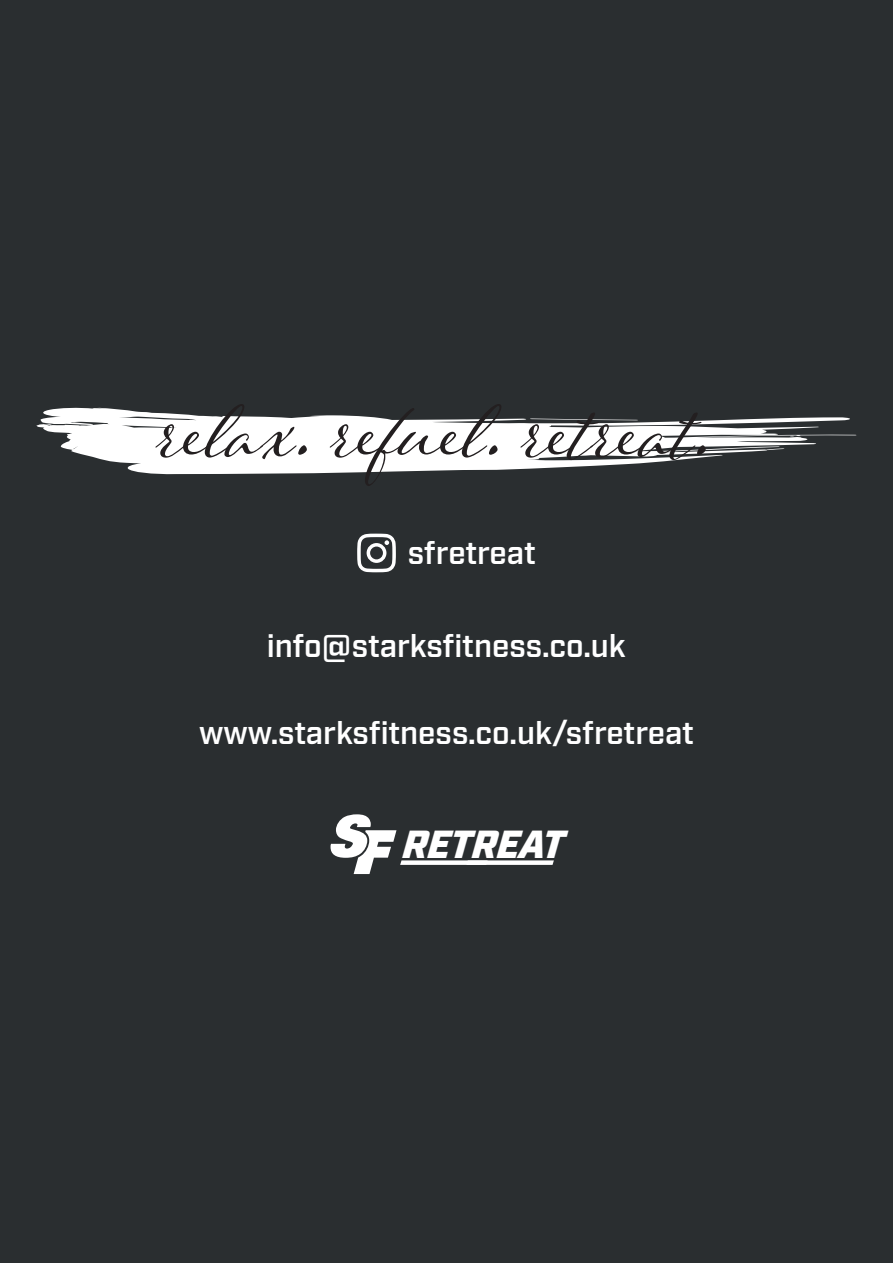
<style>
.page{position:relative;width:893px;height:1263px;background:#2a2e30}
.page>*{position:absolute;margin:0;border:0;box-sizing:border-box;transform-origin:0 0}
.t1{font:105px "Adorn S Pomander";color:#231f20}
.t2{font:italic 900 39.15px "Industry";letter-spacing:-.005em;color:#fff}
.t3{font:600 31.5px "Industry";color:#fff}
</style>
<div class="page">
<svg style="left:43px;top:407px;width:98px;height:5px"></svg>
<svg style="left:36px;top:412px;width:820px;height:62px;fill:#fff"></svg>
<svg style="left:357px;top:534px;width:39px;height:38px"></svg>
<svg style="left:331px;top:814px;width:223px;height:60px"></svg>
<p class="t1" style="left:156px;top:356px;width:556px">relax. refuel. retreat.</p>
<p class="t3" style="left:408px;top:535px;width:130px">sfretreat</p>
<p class="t3" style="left:267px;top:628px;width:361px">info@starksfitness.co.uk</p>
<p class="t3" style="left:199px;top:715px;width:496px">www.starksfitness.co.uk/sfretreat</p>
<p class="t2" style="left:402px;top:821px;width:163px">RETREAT</p>
</div>
